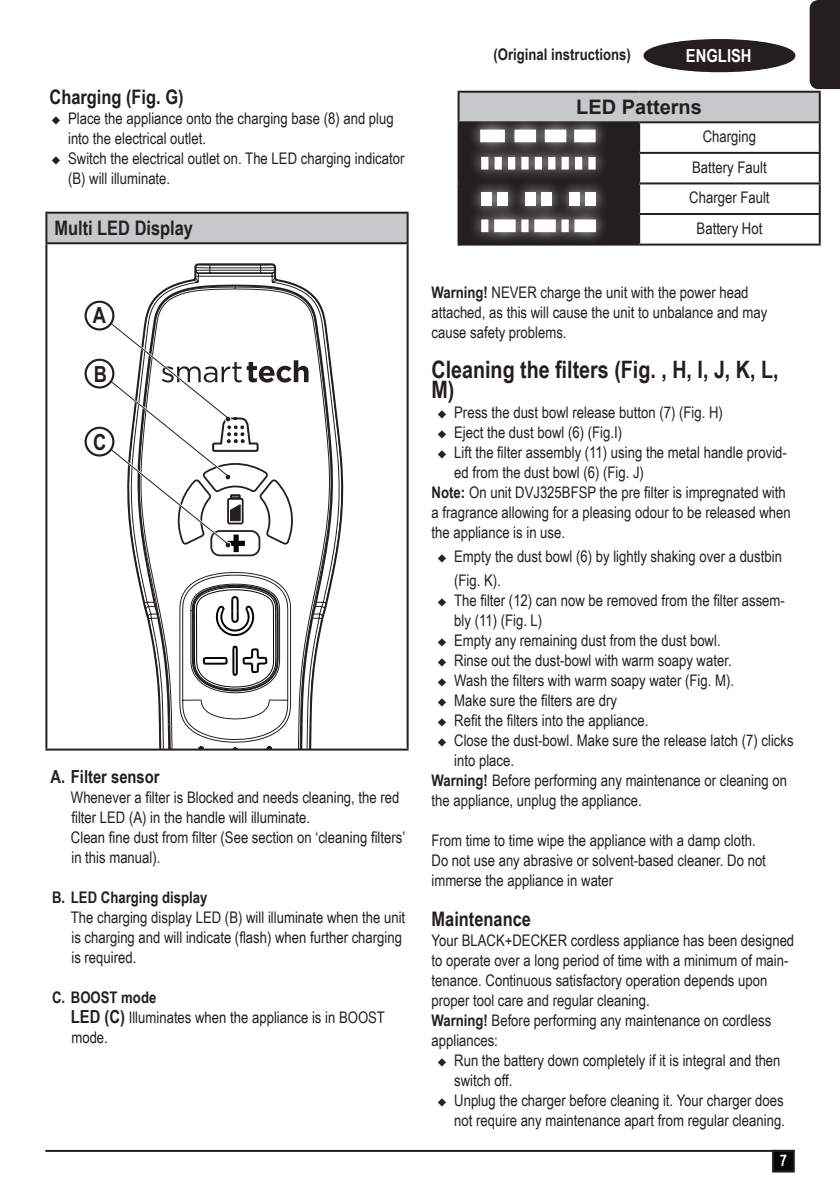
<style>
.page{position:relative;width:840px;height:1191px;background:#fff}
.page>*{position:absolute;margin:0;border:0;box-sizing:border-box;transform-origin:0 0}
.t1{font:700 24px/20px "Arial Narrow";color:#231f20}
.t2{font:700 22.4px "Arial Narrow";color:#231f20}
.body{font:700 20px "Arial Narrow";color:#231f20}
.h1C{font:700 20px "Arial";color:#231f20}
.list{font:700 18px "Arial Narrow";color:#231f20}
.t3{font:700 18px "Arial Narrow";color:#fff}
.bullet1{font:16px/20px "Arial Narrow";color:#231f20}
.body-2{font:16px/20px "Arial Narrow";color:#231f20}
.list-2{font:16px/20px "Arial Narrow";color:#231f20}
.list-3{font:700 16px "Arial Narrow";color:#231f20}
.t4{font:700 16px "Arial Narrow";color:#fff}
.s1{font-weight:700;font-size:18px}
.s2{font-weight:700}
</style>
<div class="page">
<hr style="left:45px;top:1149px;width:749px;height:2px;background:#231f20">
<div style="left:772px;top:1150px;width:21px;height:21px;background:#060606"></div>
<div style="left:771px;top:1149px;width:23px;height:23px;border:2px solid #231f20"></div>
<div style="left:643px;top:39px;width:152px;height:33px;border:2px solid #231f20;border-radius:50%"></div>
<div style="left:644px;top:40px;width:150px;height:31px;background:#231f20;border-radius:50%"></div>
<div style="left:644px;top:40px;width:150px;height:31px;border:1px solid #231f20;border-radius:50%"></div>
<div style="left:809px;top:0;width:30px;height:89px;background:#231f20"></div>
<div style="left:46px;top:213px;width:361px;height:30px;background:#c7c8ca"></div>
<hr style="left:45px;top:212px;width:363px;height:2px;background:#231f20">
<hr style="left:45px;top:214px;width:2px;height:28px;background:#231f20">
<hr style="left:406px;top:214px;width:2px;height:28px;background:#231f20">
<hr style="left:45px;top:242px;width:363px;height:2px;background:#231f20">
<hr style="left:45px;top:244px;width:2px;height:504px;background:#231f20">
<hr style="left:406px;top:244px;width:2px;height:504px;background:#231f20">
<hr style="left:45px;top:748px;width:363px;height:2px;background:#231f20">
<div style="left:84px;top:301px;width:30px;height:29px;border:2px solid #231f20;border-radius:50%"></div>
<div style="left:84px;top:359px;width:30px;height:29px;border:2px solid #231f20;border-radius:50%"></div>
<div style="left:84px;top:427px;width:30px;height:29px;border:2px solid #231f20;border-radius:50%"></div>
<svg style="left:97px;top:263px;width:247px;height:486px"></svg>
<div style="left:458px;top:92px;width:361px;height:30px;background:#c7c8ca"></div>
<hr style="left:457px;top:91px;width:181px;height:2px;background:#231f20">
<hr style="left:457px;top:93px;width:2px;height:28px;background:#231f20">
<hr style="left:638px;top:91px;width:182px;height:2px;background:#231f20">
<hr style="left:818px;top:93px;width:2px;height:28px;background:#231f20">
<hr style="left:457px;top:121px;width:181px;height:2px;background:#231f20">
<hr style="left:457px;top:123px;width:2px;height:29px;background:#231f20">
<hr style="left:638px;top:121px;width:182px;height:2px;background:#231f20">
<hr style="left:637px;top:123px;width:2px;height:29px;background:#231f20">
<hr style="left:818px;top:123px;width:2px;height:29px;background:#231f20">
<hr style="left:457px;top:152px;width:181px;height:2px;background:#231f20">
<hr style="left:457px;top:154px;width:2px;height:28px;background:#231f20">
<hr style="left:638px;top:152px;width:182px;height:2px;background:#231f20">
<hr style="left:637px;top:154px;width:2px;height:28px;background:#231f20">
<hr style="left:818px;top:154px;width:2px;height:28px;background:#231f20">
<hr style="left:457px;top:182px;width:181px;height:2px;background:#231f20">
<hr style="left:457px;top:184px;width:2px;height:29px;background:#231f20">
<hr style="left:638px;top:182px;width:182px;height:2px;background:#231f20">
<hr style="left:637px;top:184px;width:2px;height:29px;background:#231f20">
<hr style="left:818px;top:184px;width:2px;height:29px;background:#231f20">
<hr style="left:457px;top:213px;width:181px;height:2px;background:#231f20">
<hr style="left:457px;top:215px;width:2px;height:29px;background:#231f20">
<hr style="left:638px;top:213px;width:182px;height:2px;background:#231f20">
<hr style="left:637px;top:215px;width:2px;height:29px;background:#231f20">
<hr style="left:818px;top:215px;width:2px;height:29px;background:#231f20">
<hr style="left:457px;top:244px;width:181px;height:2px;background:#231f20">
<hr style="left:638px;top:244px;width:182px;height:2px;background:#231f20">
<div style="left:467px;top:116px;width:141px;height:129px;background:#fff;opacity:.75"></div>
<svg style="left:458px;top:122px;width:179px;height:123px"></svg>
<p class="body" style="left:49px;top:81px;width:135px">Charging (Fig. G)</p>
<p class="bullet1" style="left:68px;top:107px;width:327px;text-indent:-17px">◆ Place the appliance onto the charging base (8) and plug into the electrical outlet.</p>
<p class="bullet1" style="left:68px;top:147px;width:337px;text-indent:-17px">◆ Switch the electrical outlet on. The LED charging indicator (B) will illuminate.</p>
<p class="body" style="left:54px;top:213px;width:140px">Multi LED Display</p>
<p class="t2" style="left:93px;top:298px;width:15px">A</p>
<p class="t2" style="left:94px;top:357px;width:15px">B</p>
<p class="t2" style="left:93px;top:425px;width:15px">C</p>
<p class="list" style="left:50px;top:762px;width:111px">A. Filter sensor</p>
<p class="list-2" style="left:71px;top:786px;width:330px">Whenever a filter is Blocked and needs cleaning, the red filter LED (A) in the handle will illuminate.</p>
<p class="list-2" style="left:71px;top:826px;width:335px">Clean fine dust from filter (See section on ‘cleaning filters’ in this manual).</p>
<p class="list-3" style="left:52px;top:885px;width:157px">B. LED Charging display</p>
<p class="list-2" style="left:71px;top:906px;width:335px">The charging display LED (B) will illuminate when the unit is charging and will indicate (flash) when further charging is required.</p>
<p class="list-3" style="left:52px;top:985px;width:106px">C. BOOST mode</p>
<p class="list-2" style="left:71px;top:1006px;width:315px"><span class="s1">LED (C)</span> Illuminates when the appliance is in BOOST mode.</p>
<p class="list-3" style="left:493px;top:42px;width:139px">(Original instructions)</p>
<p class="t3" style="left:685px;top:42px;width:67px">ENGLISH</p>
<p class="h1C" style="left:576px;top:94px;width:127px">LED Patterns</p>
<p class="body-2" style="left:702px;top:126px;width:55px">Charging</p>
<p class="body-2" style="left:691px;top:156px;width:76px">Battery Fault</p>
<p class="body-2" style="left:689px;top:187px;width:82px">Charger Fault</p>
<p class="body-2" style="left:696px;top:217px;width:67px">Battery Hot</p>
<p class="body-2" style="left:431px;top:281px;width:337px"><span class="s2">Warning!</span> NEVER charge the unit with the power head attached, as this will cause the unit to unbalance and may cause safety problems.</p>
<p class="t1" style="left:431px;top:358px;width:348px">Cleaning the filters (Fig. , H, I, J, K, L,<br>M)</p>
<p class="bullet1" style="left:437px;top:402px;width:287px">◆ Press the dust bowl release button (7) (Fig. H)</p>
<p class="bullet1" style="left:437px;top:422px;width:186px">◆ Eject the dust bowl (6) (Fig.I)</p>
<p class="bullet1" style="left:454px;top:442px;width:334px;text-indent:-17px">◆ Lift the filter assembly (11) using the metal handle provid&shy;ed from the dust bowl (6) (Fig. J)</p>
<p class="body-2" style="left:431px;top:482px;width:360px"><span class="s2">Note:</span> On unit DVJ325BFSP the pre filter is impregnated with a fragrance allowing for a pleasing odour to be released when the appliance is in use.</p>
<p class="bullet1" style="left:454px;top:544px;width:329px;line-height:24px;text-indent:-17px">◆ Empty the dust bowl (6) by lightly shaking over a dustbin (Fig. K).</p>
<p class="bullet1" style="left:454px;top:590px;width:332px;text-indent:-17px">◆ The filter (12) can now be removed from the filter assem&shy;bly (11) (Fig. L)</p>
<p class="bullet1" style="left:437px;top:630px;width:285px">◆ Empty any remaining dust from the dust bowl.</p>
<p class="bullet1" style="left:437px;top:650px;width:296px">◆ Rinse out the dust-bowl with warm soapy water.</p>
<p class="bullet1" style="left:437px;top:670px;width:298px">◆ Wash the filters with warm soapy water (Fig. M).</p>
<p class="bullet1" style="left:437px;top:690px;width:181px">◆ Make sure the filters are dry</p>
<p class="bullet1" style="left:437px;top:710px;width:213px">◆ Refit the filters into the appliance.</p>
<p class="bullet1" style="left:454px;top:730px;width:341px;text-indent:-17px">◆ Close the dust-bowl. Make sure the release latch (7) clicks into place.</p>
<p class="body-2" style="left:431px;top:770px;width:357px"><span class="s2">Warning!</span> Before performing any maintenance or cleaning on the appliance, unplug the appliance.</p>
<p class="body-2" style="left:431px;top:830px;width:336px">From time to time wipe the appliance with a damp cloth.<br>Do not use any abrasive or solvent-based cleaner. Do not immerse the appliance in water</p>
<p class="body" style="left:431px;top:904px;width:101px">Maintenance</p>
<p class="body-2" style="left:431px;top:930px;width:364px">Your BLACK+DECKER cordless appliance has been designed to operate over a long period of time with a minimum of main&shy;tenance. Continuous satisfactory operation depends upon proper tool care and regular cleaning.</p>
<p class="body-2" style="left:431px;top:1010px;width:341px"><span class="s2">Warning!</span> Before performing any maintenance on cordless appliances:</p>
<p class="bullet1" style="left:454px;top:1050px;width:327px;text-indent:-17px">◆ Run the battery down completely if it is integral and then switch off.</p>
<p class="bullet1" style="left:437px;top:1090px;width:349px;text-align:right">◆ Unplug the charger before cleaning it. Your charger does not require any maintenance apart from regular cleaning.</p>
<p class="t4" style="left:779px;top:1148px;width:9px">7</p>
</div>
